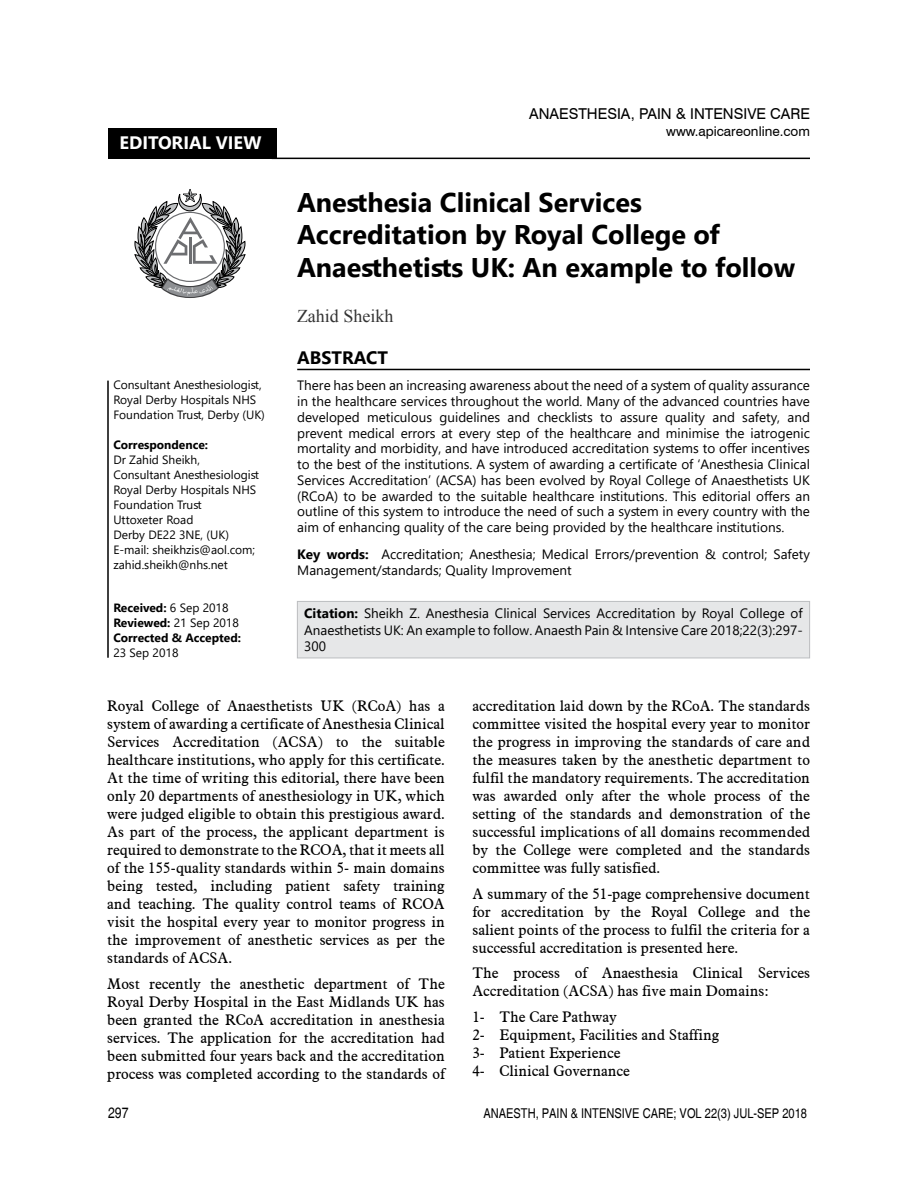
<style>
.page{position:relative;width:918px;height:1188px;background:#fff}
.page>*{position:absolute;margin:0;border:0;box-sizing:border-box;transform-origin:0 0}
.t1{font:700 27px/32.4px "Segoe UI";color:#000}
.t2{font:700 18px "Segoe UI";color:#fff}
.t3{font:18px "Times New Roman";color:#333}
.t4{font:700 18px "Segoe UI";color:#000}
.t5{font:15px/18px "Aldine 721 BT";color:#000;text-align:justify}
.t6{font:15px "Swiss 721 BT";color:#000}
.t7{font:condensed 15px "Helvetica";color:#000}
.t8{font:13.5px/15.8px "Segoe UI";color:#000;text-align:justify}
.t9{font:condensed 13.5px "Helvetica";color:#000}
.t10{font:13.5px "Swiss 721 BT";color:#000}
.t11{font:12px/15px "Segoe UI";color:#000}
.t12{font:700 12px/15px "Segoe UI";color:#000}
.s1{font-weight:400}
.s2{font-weight:700}
</style>
<div class="page">
<div style="left:108px;top:129px;width:169px;height:30px;background:#000"></div>
<svg style="left:134px;top:189px;width:112px;height:109px"></svg>
<hr style="left:272px;top:158px;width:538px;height:1px;background:#000">
<hr style="left:297px;top:369px;width:513px;height:1px;background:#000">
<hr style="left:107px;top:381px;width:2px;height:277px;background:#000">
<div style="left:297px;top:601px;width:513px;height:57px;background:#e6e7e8"></div>
<div style="left:297px;top:601px;width:513px;height:57px;border:1px solid #bcbec0"></div>
<p class="t2" style="left:120px;top:126px;width:144px">EDITORIAL VIEW</p>
<p class="t11" style="left:113px;top:377px;width:153px">Consultant Anesthesiologist,<br>Royal Derby Hospitals NHS<br>Foundation Trust, Derby (UK)</p>
<p class="t12" style="left:113px;top:437px;width:96px">Correspondence:</p>
<p class="t11" style="left:113px;top:452px;width:147px">Dr Zahid Sheikh,<br>Consultant Anesthesiologist<br>Royal Derby Hospitals NHS<br>Foundation Trust<br>Uttoxeter Road<br>Derby DE22 3NE, (UK)<br>E-mail: sheikhzis@aol.com; zahid.sheikh@nhs.net</p>
<p class="t12" style="left:113px;top:599px;width:129px">Received: <span class="s1">6 Sep 2018<br></span>Reviewed: <span class="s1">21 Sep 2018<br></span>Corrected &amp; Accepted:</p>
<p class="t11" style="left:113px;top:644px;width:67px">23 Sep 2018</p>
<p class="t6" style="left:529px;top:104px;width:282px">ANAESTHESIA, PAIN &amp; INTENSIVE CARE</p>
<p class="t10" style="left:666px;top:122px;width:145px">www.apicareonline.com</p>
<h1 class="t1" style="left:297px;top:184px;width:500px">Anesthesia Clinical Services<br>Accreditation by Royal College of<br>Anaesthetists UK: An example to follow</h1>
<p class="t3" style="left:297px;top:303px;width:98px">Zahid Sheikh</p>
<p class="t4" style="left:297px;top:341px;width:92px">ABSTRACT</p>
<p class="t8" style="left:297px;top:377px;width:514px">There has been an increasing awareness about the need of a system of quality assurance in the healthcare services throughout the world. Many of the advanced countries have developed meticulous guidelines and checklists to assure quality and safety, and prevent medical errors at every step of the healthcare and minimise the iatrogenic mortality and morbidity, and have introduced accreditation systems to offer incentives to the best of the institutions. A system of awarding a certificate of ‘Anesthesia Clinical Services Accreditation’ (ACSA) has been evolved by Royal College of Anaesthetists UK (RCoA) to be awarded to the suitable healthcare institutions. This editorial offers an outline of this system to introduce the need of such a system in every country with the aim of enhancing quality of the care being provided by the healthcare institutions.</p>
<p class="t8" style="left:297px;top:545px;width:514px"><span class="s2">Key words:</span> Accreditation; Anesthesia; Medical Errors/prevention &amp; control; Safety<br>Management/standards; Quality Improvement</p>
<p class="t8" style="left:304px;top:604px;width:500px;line-height:16.5px"><span class="s2">Citation:</span> Sheikh Z. Anesthesia Clinical Services Accreditation by Royal College of Anaesthetists UK: An example to follow. Anaesth Pain &amp; Intensive Care 2018;22(3):297- 300</p>
<p class="t5" style="left:107px;top:697px;width:339px">Royal College of Anaesthetists UK (RCoA) has a system of awarding a certificate of Anesthesia Clinical Services Accreditation (ACSA) to the suitable healthcare institutions, who apply for this certificate.<br>At the time of writing this editorial, there have been only 20 departments of anesthesiology in UK, which were judged eligible to obtain this prestigious award.<br>As part of the process, the applicant department is required to demonstrate to the RCOA, that it meets all of the 155-quality standards within 5- main domains being tested, including patient safety training and teaching. The quality control teams of RCOA visit the hospital every year to monitor progress in the improvement of anesthetic services as per the standards of ACSA.</p>
<p class="t5" style="left:107px;top:974px;width:339px">Most recently the anesthetic department of The Royal Derby Hospital in the East Midlands UK has been granted the RCoA accreditation in anesthesia services. The application for the accreditation had been submitted four years back and the accreditation process was completed according to the standards of</p>
<p class="t5" style="left:472px;top:697px;width:339px">accreditation laid down by the RCoA. The standards committee visited the hospital every year to monitor the progress in improving the standards of care and the measures taken by the anesthetic department to fulfil the mandatory requirements. The accreditation was awarded only after the whole process of the setting of the standards and demonstration of the successful implications of all domains recommended by the College were completed and the standards committee was fully satisfied.</p>
<p class="t5" style="left:472px;top:884px;width:339px">A summary of the 51-page comprehensive document for accreditation by the Royal College and the salient points of the process to fulfil the criteria for a successful accreditation is presented here.</p>
<p class="t5" style="left:472px;top:964px;width:339px">The process of Anaesthesia Clinical Services<br>Accreditation (ACSA) has five main Domains:</p>
<p class="t5" style="left:472px;top:1007px;width:248px;text-align:left">1- The Care Pathway<br>2- Equipment, Facilities and Staffing<br>3- Patient Experience<br>4- Clinical Governance</p>
<p class="t7" style="left:108px;top:1104px;width:22px">297</p>
<p class="t9" style="left:483px;top:1105px;width:325px">ANAESTH, PAIN &amp; INTENSIVE CARE; VOL 22(3) JUL-SEP 2018</p>
</div>
